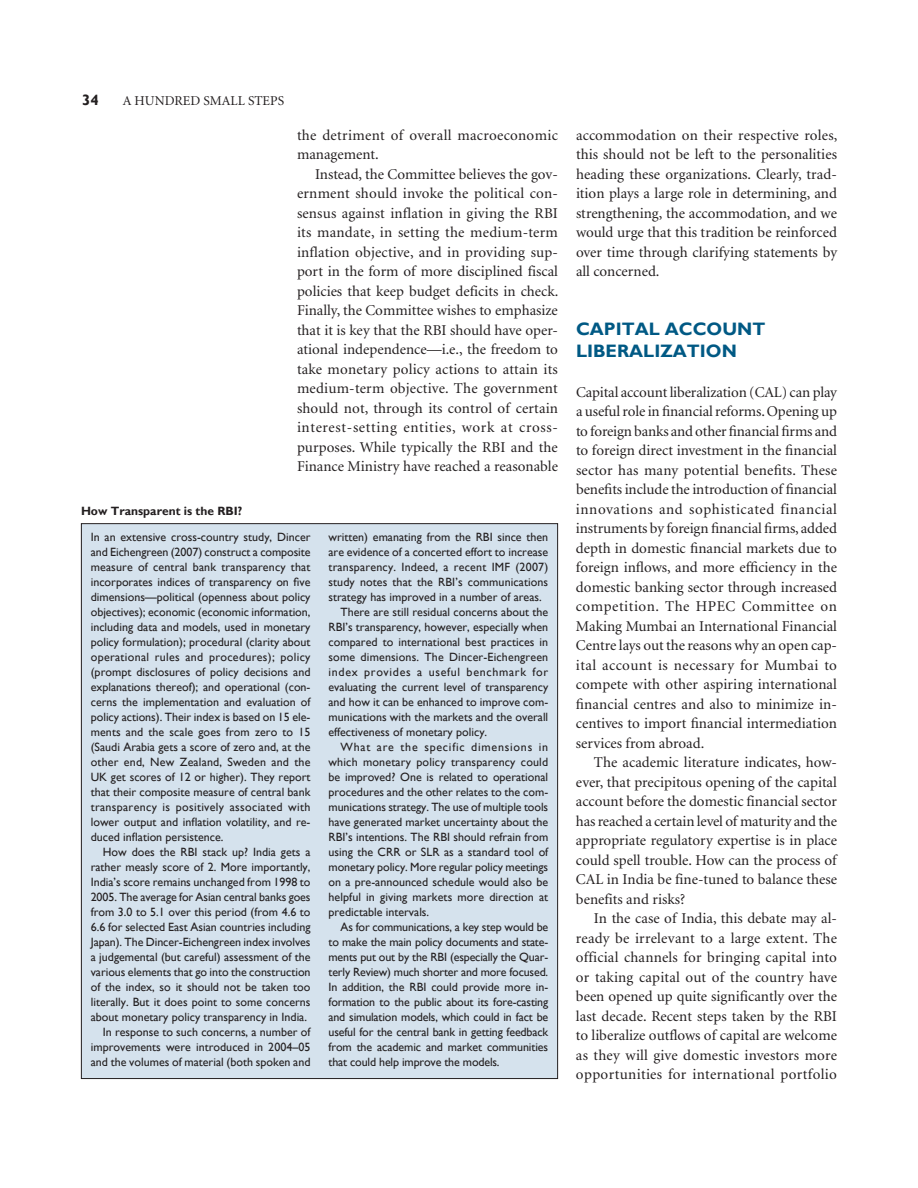
<style>
.page{position:relative;width:918px;height:1188px;background:#fff}
.page>*{position:absolute;margin:0;border:0;box-sizing:border-box;transform-origin:0 0}
.t1{font:700 18px/21.6px "Gill Sans";color:#005984}
.t2{font:15px/19.5px "Minion";color:#231f20;text-align:justify}
.t3{font:15px/19.5px "Minion";letter-spacing:.02em;color:#231f20}
.t4{font:700 15px "Gill Sans";color:#231f20}
.t5{font:13.5px "Minion";color:#231f20}
.t6{font:12px/15px "Gill Sans";color:#231f20;text-align:justify}
.t7{font:12px "Gill Sans";letter-spacing:.06em;color:#231f20}
.t8{font:12px "Gill Sans";letter-spacing:.065em;color:#231f20}
.t9{font:700 12px "Gill Sans";color:#231f20}
</style>
<div class="page">
<div style="left:81px;top:524px;width:477px;height:555px;background:#d5e2ed"></div>
<p class="t4" style="left:82px;top:91px;width:18px">34</p>
<p class="t5" style="left:123px;top:95px;width:163px">A HUNDRED SMALL STEPS</p>
<p class="t9" style="left:81px;top:504px;width:163px">How Transparent is the RBI?</p>
<p class="t3" style="left:297px;top:126px;width:262px">the detriment of overall macroeconomic management.</p>
<p class="t2" style="left:297px;top:165px;width:263px;text-indent:18px">Instead, the Committee believes the gov&shy;ernment should invoke the political con&shy;sensus against inflation in giving the RBI its mandate, in setting the medium-term inflation objective, and in providing sup&shy;port in the form of more disciplined fiscal policies that keep budget deficits in check.<br>Finally, the Committee wishes to emphasize that it is key that the RBI should have oper&shy;ational independence—i.e., the freedom to take monetary policy actions to attain its medium-term objective. The government should not, through its control of certain interest-setting entities, work at cross&shy;purposes. While typically the RBI and the Finance Ministry have reached a reasonable</p>
<p class="t6" style="left:91px;top:530px;width:221px">In an extensive cross-country study, Dincer and Eichengreen (2007) construct a composite measure of central bank transparency that incorporates indices of transparency on five dimensions—political (openness about policy objectives); economic (economic information, including data and models, used in monetary policy formulation); procedural (clarity about operational rules and procedures); policy (prompt disclosures of policy decisions and explanations thereof); and operational (con&shy;cerns the implementation and evaluation of policy actions). Their index is based on 15 ele&shy;ments and the scale goes from zero to 15 (Saudi Arabia gets a score of zero and, at the other end, New Zealand, Sweden and the UK get scores of 12 or higher). They report that their composite measure of central bank transparency is positively associated with lower output and inflation volatility, and re&shy;duced inflation persistence.</p>
<p class="t6" style="left:91px;top:845px;width:221px;text-align:right">How does the RBI stack up? India gets a rather measly score of 2. More importantly, India’s score remains unchanged from 1998 to 2005. The average for Asian central banks goes from 3.0 to 5.1 over this period (from 4.6 to 6.6 for selected East Asian countries including Japan). The Dincer-Eichengreen index involves a judgemental (but careful) assessment of the various elements that go into the construction of the index, so it should not be taken too literally. But it does point to some concerns about monetary policy transparency in India.<br>In response to such concerns, a number of improvements were introduced in 2004–05 and the volumes of material (both spoken and</p>
<p class="t6" style="left:328px;top:530px;width:221px">written) emanating from the RBI since then</p>
<p class="t6" style="left:328px;top:545px;width:221px">are evidence of a concerted effort to increase</p>
<p class="t6" style="left:328px;top:560px;width:221px">transparency. Indeed, a recent IMF (2007)</p>
<p class="t6" style="left:328px;top:575px;width:221px">study notes that the RBI’s communications</p>
<p class="t6" style="left:328px;top:590px;width:215px">strategy has improved in a number of areas.</p>
<p class="t6" style="left:341px;top:605px;width:209px">There are still residual concerns about the</p>
<p class="t6" style="left:328px;top:620px;width:221px">RBI’s transparency, however, especially when</p>
<p class="t6" style="left:328px;top:635px;width:221px">compared to international best practices in</p>
<p class="t6" style="left:328px;top:650px;width:221px">some dimensions. The Dincer-Eichengreen</p>
<p class="t7" style="left:328px;top:665px;width:221px">index provides a useful benchmark for</p>
<p class="t6" style="left:328px;top:680px;width:221px">evaluating the current level of transparency</p>
<p class="t6" style="left:328px;top:695px;width:221px">and how it can be enhanced to improve com-</p>
<p class="t6" style="left:328px;top:710px;width:221px">munications with the markets and the overall</p>
<p class="t6" style="left:328px;top:725px;width:160px">effectiveness of monetary policy.</p>
<p class="t8" style="left:341px;top:740px;width:209px">What are the specific dimensions in</p>
<p class="t6" style="left:328px;top:755px;width:221px">which monetary policy transparency could</p>
<p class="t6" style="left:328px;top:770px;width:221px">be improved? One is related to operational</p>
<p class="t6" style="left:328px;top:785px;width:221px">procedures and the other relates to the com-</p>
<p class="t6" style="left:328px;top:800px;width:221px">munications strategy. The use of multiple tools</p>
<p class="t6" style="left:328px;top:815px;width:221px">have generated market uncertainty about the</p>
<p class="t6" style="left:328px;top:830px;width:221px">RBI’s intentions. The RBI should refrain from</p>
<p class="t6" style="left:328px;top:845px;width:221px">using the CRR or SLR as a standard tool of</p>
<p class="t6" style="left:328px;top:860px;width:221px">monetary policy. More regular policy meetings</p>
<p class="t6" style="left:328px;top:875px;width:221px">on a pre-announced schedule would also be</p>
<p class="t6" style="left:328px;top:890px;width:221px">helpful in giving markets more direction at</p>
<p class="t6" style="left:328px;top:905px;width:102px">predictable intervals.</p>
<p class="t6" style="left:341px;top:920px;width:209px">As for communications, a key step would be</p>
<p class="t6" style="left:328px;top:935px;width:221px">to make the main policy documents and state-</p>
<p class="t6" style="left:328px;top:950px;width:221px">ments put out by the RBI (especially the Quar-</p>
<p class="t6" style="left:328px;top:965px;width:221px">terly Review) much shorter and more focused.</p>
<p class="t6" style="left:328px;top:980px;width:221px">In addition, the RBI could provide more in-</p>
<p class="t6" style="left:328px;top:995px;width:221px">formation to the public about its fore-casting</p>
<p class="t6" style="left:328px;top:1010px;width:221px">and simulation models, which could in fact be</p>
<p class="t6" style="left:328px;top:1025px;width:221px">useful for the central bank in getting feedback</p>
<p class="t6" style="left:328px;top:1040px;width:221px">from the academic and market communities</p>
<p class="t6" style="left:328px;top:1055px;width:173px">that could help improve the models.</p>
<p class="t2" style="left:576px;top:126px;width:263px">accommodation on their respective roles, this should not be left to the personalities heading these organizations. Clearly, trad&shy;ition plays a large role in determining, and strengthening, the accommodation, and we would urge that this tradition be reinforced over time through clarifying statements by all concerned.</p>
<h1 class="t1" style="left:576px;top:318px;width:191px">CAPITAL ACCOUNT<br>LIBERALIZATION</h1>
<p class="t2" style="left:576px;top:383px;width:263px">Capital account liberalization (CAL) can play a useful role in financial reforms. Opening up to foreign banks and other financial firms and to foreign direct investment in the financial sector has many potential benefits. These benefits include the introduction of financial innovations and sophisticated financial instruments by foreign financial firms, added depth in domestic financial markets due to foreign inflows, and more efficiency in the domestic banking sector through increased competition. The HPEC Committee on Making Mumbai an International Financial Centre lays out the reasons why an open cap&shy;ital account is necessary for Mumbai to compete with other aspiring international financial centres and also to minimize in&shy;centives to import financial intermediation services from abroad.</p>
<p class="t2" style="left:576px;top:754px;width:263px;text-indent:18px">The academic literature indicates, how&shy;ever, that precipitous opening of the capital account before the domestic financial sector has reached a certain level of maturity and the appropriate regulatory expertise is in place could spell trouble. How can the process of CAL in India be fine-tuned to balance these benefits and risks?</p>
<p class="t2" style="left:576px;top:910px;width:263px;text-indent:18px">In the case of India, this debate may al&shy;ready be irrelevant to a large extent. The official channels for bringing capital into or taking capital out of the country have been opened up quite significantly over the last decade. Recent steps taken by the RBI to liberalize outflows of capital are welcome as they will give domestic investors more opportunities for international portfolio</p>
</div>
